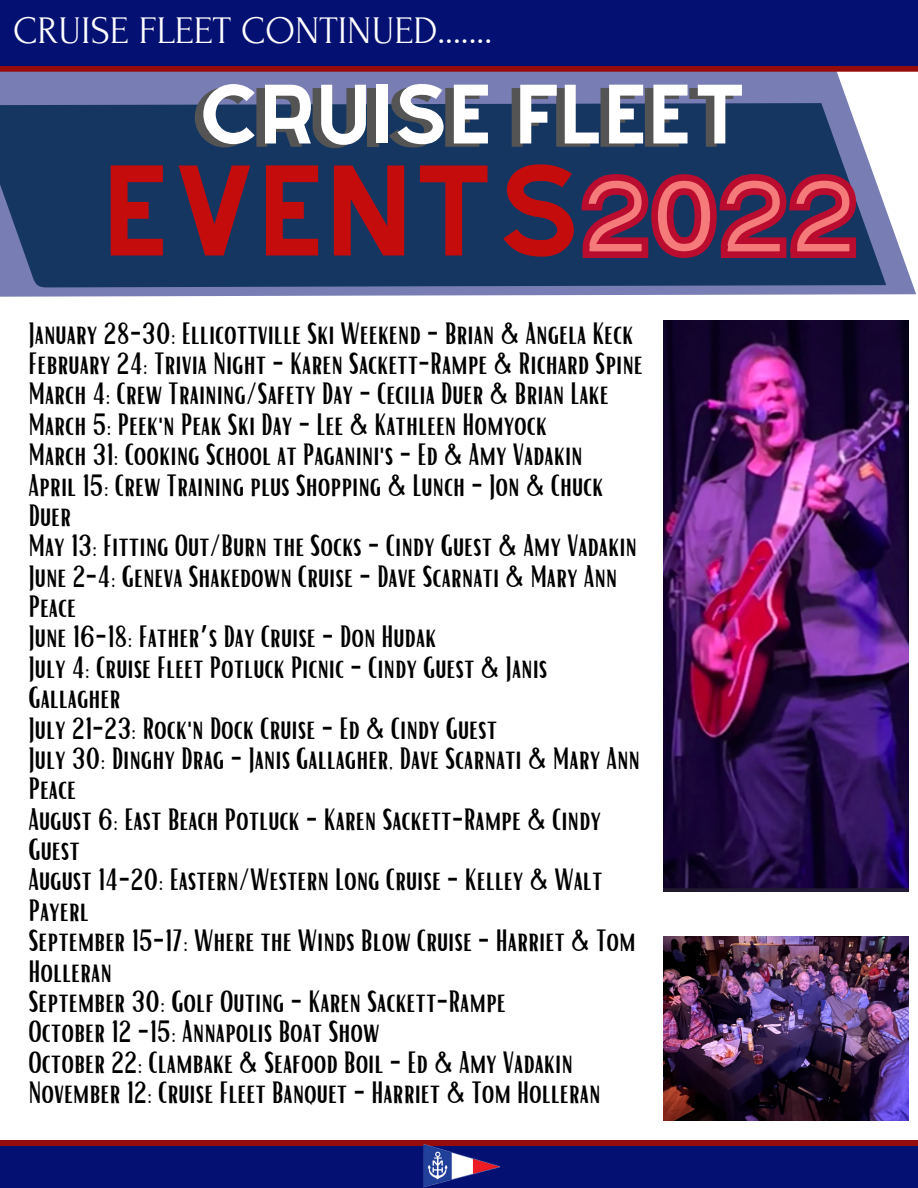
<style>
.page{position:relative;width:918px;height:1188px;background:#fff}
.page>*{position:absolute;margin:0;border:0;box-sizing:border-box;transform-origin:0 0}
.t1{font:112.5px "Alyssum Sans";color:#c40c0c}
.t2{font:73.5px "Alyssum Sans";color:#fff}
.t3{font:39px "Forum";color:#fff}
.t4{font:30px/30.3px "Bright";color:#000}
.s1{font-size:96.45px;color:#f57a7a}
.s2{font-family:"Noto Sans Gurmukhi"}
</style>
<div class="page">
<svg style="left:0;top:72px;width:886px;height:482px"></svg>
<svg style="left:578px;top:169px;width:283px;height:94px;background:#57264f"></svg>
<svg style="left:0;top:65px;width:918px;height:7px;background:#801121"></svg>
<div style="left:0;top:0;width:918px;height:65px;background:#041072"></div>
<div style="left:0;top:1140px;width:918px;height:48px;background:#960c0c"></div>
<div style="left:0;top:1146px;width:918px;height:42px;background:#041072"></div>
<img style="left:423px;top:1144px;width:77px;height:44px">
<img style="left:664px;top:321px;width:244px;height:570px">
<img style="left:664px;top:937px;width:244px;height:183px">
<h3 class="t3" style="left:13px;top:10px;width:481px">CRUISE FLEET CONTINUED.......</h3>
<h2 class="t2" style="left:198px;top:70px;width:550px">CRUISE FLEET</h2>
<h1 class="t1" style="left:103px;top:143px;width:756px">EVENTS<span class="s1">2022</span></h1>
<p class="t4" style="left:29px;top:317px;width:616px">January 28-30: Ellicottville Ski Weekend - Brian &amp; Angela Keck February 24: Trivia Night - Karen Sackett-Rampe &amp; Richard Spine March 4: Crew Training/Safety Day - Cecilia Duer &amp; Brian Lake March 5: Peek'n Peak Ski Day - Lee &amp; Kathleen Homyock<br>March 31: Cooking School at Paganini's - Ed &amp; Amy Vadakin<br>April 15: Crew Training plus Shopping &amp; Lunch - Jon &amp; Chuck Duer<br>May 13: Fitting Out/Burn the Socks - Cindy Guest &amp; Amy Vadakin June 2-4: Geneva Shakedown Cruise - Dave Scarnati &amp; Mary Ann Peace<br>June 16-18: Father<span class="s2">’</span>s Day Cruise - Don Hudak<br>July 4: Cruise Fleet Potluck Picnic - Cindy Guest &amp; Janis Gallagher<br>July 21-23: Rock'n Dock Cruise - Ed &amp; Cindy Guest<br>July 30: Dinghy Drag - Janis Gallagher, Dave Scarnati &amp; Mary Ann Peace<br>August 6: East Beach Potluck - Karen Sackett-Rampe &amp; Cindy Guest<br>August 14-20: Eastern/Western Long Cruise - Kelley &amp; Walt Payerl<br>September 15-17: Where the Winds Blow Cruise - Harriet &amp; Tom Holleran<br>September 30: Golf Outing - Karen Sackett-Rampe<br>October 12 -15: Annapolis Boat Show<br>October 22: Clambake &amp; Seafood Boil - Ed &amp; Amy Vadakin November 12: Cruise Fleet Banquet - Harriet &amp; Tom Holleran</p>
</div>
